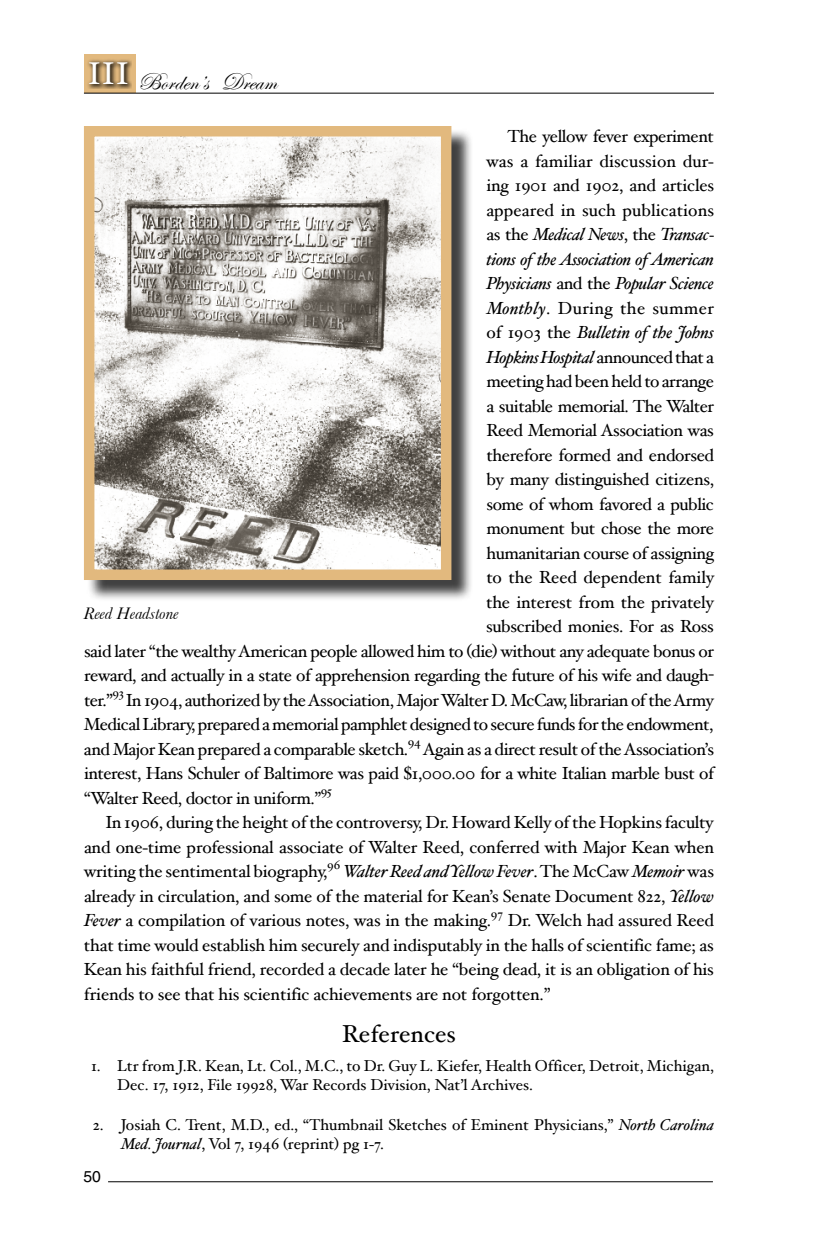
<style>
.page{position:relative;width:840px;height:1260px;background:#fff}
.page>*{position:absolute;margin:0;border:0;box-sizing:border-box;transform-origin:0 0}
.t1{font:24.5px "Edwardian Script ITC";color:#000}
.t2{font:24.5px "Hoefler Text";color:#000}
.t3{font:17.5px/24.5px "Hoefler Text";letter-spacing:-.025em;color:#000;text-align:justify}
.t4{font:italic 17.5px "Hoefler Text";letter-spacing:-.025em;color:#000}
.t5{font:17.5px "Hoefler Text";letter-spacing:.005em;color:#000}
.t6{font:17.5px "Hoefler Text";color:#000}
.t7{font:17.5px "Hoefler Text";letter-spacing:.02em;color:#000}
.t8{font:italic 17.5px "Baskerville";color:#000}
.t9{font:15.75px/18.9px "Hoefler Text";color:#000}
.t10{font:15.75px "Helvetica";color:#000}
.t11{font:12.6px "Hoefler Text";letter-spacing:-.025em;color:#000}
.s1{font-style:normal}
.s2{font-style:italic}
</style>
<div class="page">
<hr style="left:108px;top:1181px;width:605px;height:1px;background:#000">
<div style="left:84px;top:55px;width:52px;height:38px;background:#e2b97e"></div>
<hr style="left:84px;top:93px;width:630px;height:1px;background:#000">
<div style="left:84px;top:57px;width:48px;height:32px;background:#000;opacity:.75"></div>
<div style="left:87px;top:129px;width:386px;height:473px;background:#000;opacity:.75"></div>
<img style="left:95px;top:137px;width:345px;height:432px">
<div style="left:84px;top:126px;width:367px;height:454px;border:10px solid #e2b97e"></div>
<h1 class="t1" style="left:88px;top:68px;width:191px"><sup>III</sup> Borden’s Dream</h1>
<p class="t3" style="left:507px;top:124px;width:208px">The yellow fever experiment</p>
<p class="t5" style="left:486px;top:151px;width:229px">was a familiar discussion dur-</p>
<p class="t3" style="left:486px;top:173px;width:229px">ing 1901 and 1902, and articles</p>
<p class="t5" style="left:486px;top:200px;width:229px">appeared in such publications</p>
<p class="t4" style="left:486px;top:224px;width:229px"><span class="s1">as the</span> Medical News<span class="s1">, the</span> Transac-</p>
<p class="t4" style="left:486px;top:249px;width:229px">tions of the Association of American</p>
<p class="t4" style="left:486px;top:273px;width:229px">Physicians <span class="s1">and the</span> Popular Science</p>
<p class="t7" style="left:486px;top:298px;width:229px"><span class="s2">Monthly</span>. During the summer</p>
<p class="t4" style="left:486px;top:322px;width:229px"><span class="s1">of 1903 the</span> Bulletin of the Johns</p>
<p class="t4" style="left:486px;top:347px;width:229px">Hopkins Hospital <span class="s1">announced that a</span></p>
<p class="t3" style="left:486px;top:369px;width:229px">meeting had been held to arrange</p>
<p class="t3" style="left:486px;top:394px;width:229px">a suitable memorial. The Walter</p>
<p class="t3" style="left:486px;top:418px;width:229px">Reed Memorial Association was</p>
<p class="t3" style="left:486px;top:443px;width:229px">therefore formed and endorsed</p>
<p class="t3" style="left:486px;top:467px;width:229px">by many distinguished citizens,</p>
<p class="t3" style="left:486px;top:492px;width:229px">some of whom favored a public</p>
<p class="t3" style="left:486px;top:516px;width:229px">monument but chose the more</p>
<p class="t3" style="left:486px;top:541px;width:229px">humanitarian course of assigning</p>
<p class="t6" style="left:486px;top:567px;width:229px">to the Reed dependent family</p>
<p class="t3" style="left:486px;top:590px;width:229px">the interest from the privately</p>
<p class="t3" style="left:486px;top:614px;width:229px">subscribed monies. For as Ross</p>
<p class="t3" style="left:84px;top:639px;width:632px">said later “the wealthy American people allowed him to (die) without any adequate bonus or</p>
<p class="t3" style="left:84px;top:663px;width:632px">reward, and actually in a state of apprehension regarding the future of his wife and daugh-</p>
<p class="t3" style="left:84px;top:688px;width:30px">ter.”</p>
<p class="t11" style="left:113px;top:686px;width:13px">93</p>
<p class="t8" style="left:83px;top:603px;width:97px">Reed Headstone</p>
<p class="t3" style="left:84px;top:688px;width:632px;text-indent:41px">In 1904, authorized by the Association, Major Walter D. McCaw, librarian of the Army Medical Library, prepared a memorial pamphlet designed to secure funds for the endowment, and Major Kean prepared a comparable sketch.</p>
<p class="t11" style="left:408px;top:735px;width:15px">94</p>
<p class="t3" style="left:84px;top:737px;width:632px;text-indent:339px">Again as a direct result of the Association’s interest, Hans Schuler of Baltimore was paid $1,000.00 for a white Italian marble bust of “Walter Reed, doctor in uniform.”</p>
<p class="t11" style="left:321px;top:784px;width:13px">95</p>
<p class="t3" style="left:84px;top:810px;width:631px;text-indent:21px">In 1906, during the height of the controversy, Dr. Howard Kelly of the Hopkins faculty and one-time professional associate of Walter Reed, conferred with Major Kean when writing the sentimental biography,</p>
<p class="t11" style="left:327px;top:857px;width:15px">96</p>
<p class="t3" style="left:84px;top:859px;width:632px;text-indent:259px"><span class="s2">Walter Reed and Yellow Fever</span>. The McCaw <span class="s2">Memoir</span> was already in circulation, and some of the material for Kean’s Senate Document 822, <span class="s2">Yellow Fever</span> a compilation of various notes, was in the making.</p>
<p class="t11" style="left:491px;top:906px;width:14px">97</p>
<p class="t3" style="left:84px;top:908px;width:632px;text-indent:424px">Dr. Welch had assured Reed that time would establish him securely and indisputably in the halls of scientific fame; as Kean his faithful friend, recorded a decade later he “being dead, it is an obligation of his friends to see that his scientific achievements are not forgotten.”</p>
<h1 class="t2" style="left:342px;top:1019px;width:115px">References</h1>
<p class="t9" style="left:117px;top:1056px;width:598px;text-indent:-26px">1. Ltr from J.R. Kean, Lt. Col., M.C., to Dr. Guy L. Kiefer, Health Officer, Detroit, Michigan,<br>Dec. 17, 1912, File 19928, War Records Division, Nat’l Archives.</p>
<p class="t9" style="left:121px;top:1115px;width:595px;text-indent:-28px">2. Josiah C. Trent, M.D., ed., “Thumbnail Sketches of Eminent Physicians,” <span class="s2">North Carolina<br>Med. Journal</span>, Vol 7, 1946 (reprint) pg 1-7.</p>
<p class="t10" style="left:83px;top:1167px;width:19px">50</p>
</div>
